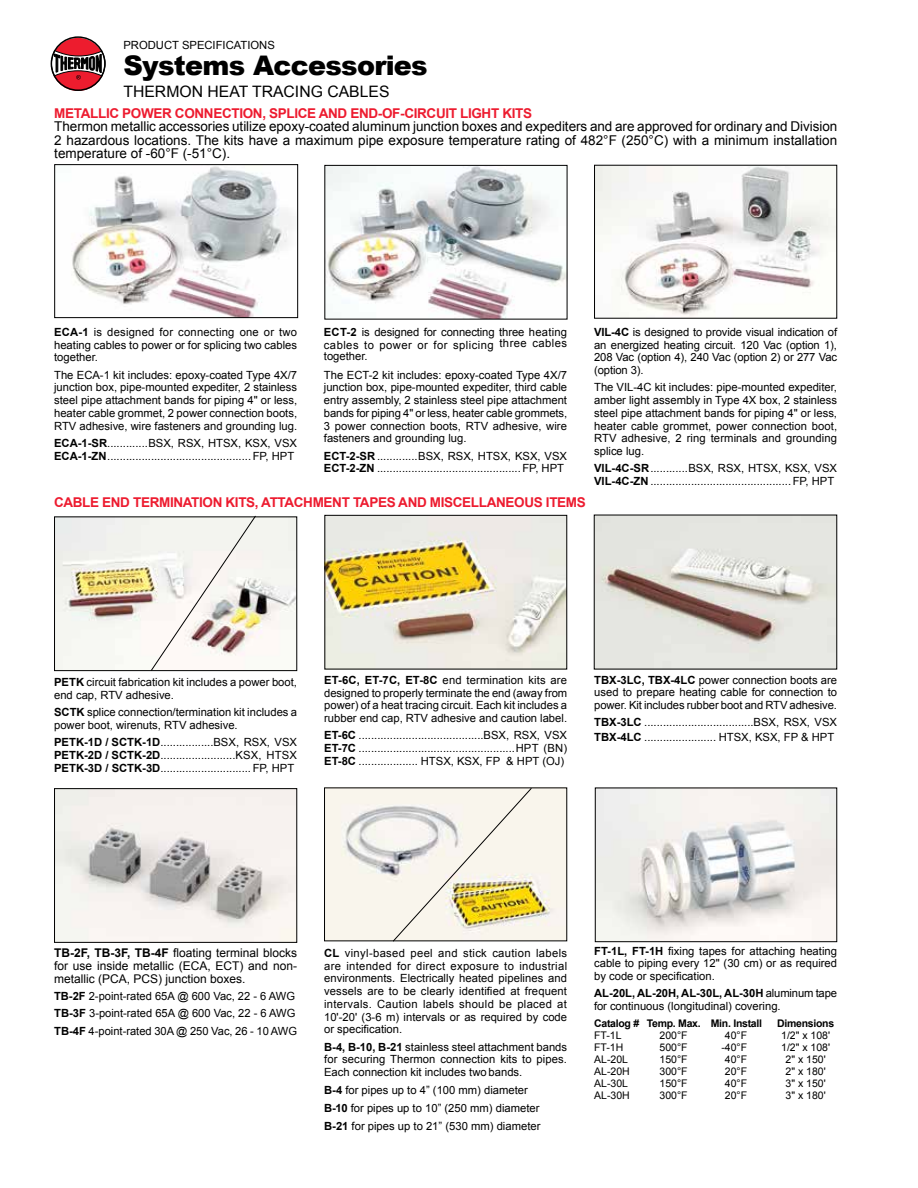
<style>
.page{position:relative;width:918px;height:1188px;background:#fff}
.page>*{position:absolute;margin:0;border:0;box-sizing:border-box;transform-origin:0 0}
.t1{font:900 27px "Arial";letter-spacing:-.025em;color:#000}
.t2{font:15.75px "Arial";color:#000}
.t3{font:13.5px/13.5px "Arial";color:#000;text-align:justify}
.t4{font:700 13.5px "Arial";letter-spacing:-.025em;color:#ed1b2f}
.t5{font:12px/12.8px "Arial";color:#000}
.t6{font:11.25px/12.8px "Arial";color:#000;text-align:justify}
.t7{font:11.25px "Arial";color:#000101}
.t8{font:700 11.25px "Arial";color:#000}
.t9{font:10.5px "Arial";color:#000}
.t10{font:700 10.5px "Arial";letter-spacing:-.025em;color:#000}
.s1{font-weight:700}
</style>
<div class="page">
<div style="left:51px;top:38px;width:54px;height:53px;background:#ed1c2e;border-radius:50%"></div>
<svg style="left:51px;top:50px;width:54px;height:29px"></svg>
<div style="left:51px;top:36px;width:55px;height:55px;border:2px solid #000;border-radius:50%"></div>
<img style="left:596px;top:517px;width:239px;height:150px">
<img style="left:597px;top:790px;width:238px;height:150px">
<div style="left:595px;top:788px;width:242px;height:154px;border:1px solid #000"></div>
<img style="left:56px;top:790px;width:239px;height:151px">
<div style="left:54px;top:788px;width:243px;height:155px;border:1px solid #000"></div>
<img style="left:326px;top:517px;width:239px;height:150px">
<div style="left:324px;top:515px;width:243px;height:154px;border:1px solid #000"></div>
<img style="left:72px;top:166px;width:221px;height:150px">
<div style="left:54px;top:164px;width:244px;height:154px;border:1px solid #000"></div>
<img style="left:596px;top:167px;width:239px;height:150px">
<img style="left:326px;top:167px;width:239px;height:151px">
<div style="left:324px;top:165px;width:243px;height:155px;border:1px solid #000"></div>
<img style="left:326px;top:790px;width:239px;height:149px">
<div style="left:324px;top:788px;width:243px;height:153px;border:1px solid #000"></div>
<img style="left:392px;top:787px;width:140px;height:155px">
<img style="left:56px;top:518px;width:239px;height:151px">
<div style="left:54px;top:516px;width:243px;height:155px;border:1px solid #000"></div>
<svg style="left:150px;top:515px;width:107px;height:157px"></svg>
<p class="t7" style="left:123px;top:38px;width:151px">Product Specifications</p>
<h1 class="t1" style="left:123px;top:46px;width:306px">Systems Accessories</h1>
<h2 class="t2" style="left:123px;top:81px;width:265px">thermon heat tracing cables</h2>
<p class="t4" style="left:54px;top:104px;width:470px">METALLIC POWER CONNECTION, SPLICE AND END-OF-CIRCUIT LIGHT KITS</p>
<p class="t3" style="left:54px;top:120px;width:785px">Thermon metallic accessories utilize epoxy-coated aluminum junction boxes and expediters and are approved for ordinary and Division 2 hazardous locations. The kits have a maximum pipe exposure temperature rating of 482°F (250°C) with a minimum installation temperature of -60°F (-51°C).</p>
<p class="t6" style="left:54px;top:326px;width:245px;text-indent:24px"><span class="s1">-1</span> is designed for connecting one or two heating cables to power or for splicing two cables together.</p>
<p class="t6" style="left:54px;top:368px;width:32px">The ECA</p>
<p class="t8" style="left:54px;top:324px;width:9px">ECA</p>
<p class="t6" style="left:54px;top:368px;width:244px;text-indent:46px">-1 kit includes: epoxy-coated Type 4X/7 junction box, pipe-mounted expediter, 2 stainless steel pipe attachment bands for piping 4" or less, heater cable grommet, 2 power connection boots, RTV adhesive, wire fasteners and grounding lug.</p>
<p class="t8" style="left:54px;top:435px;width:9px">ECA</p>
<p class="t6" style="left:78px;top:437px;width:221px"><span class="s1">-1-SR</span>.............BSX, RSX, HTSX, KSX, VSX</p>
<p class="t8" style="left:54px;top:448px;width:9px">ECA</p>
<p class="t6" style="left:78px;top:449px;width:217px"><span class="s1">-1-ZN</span> ..............................................FP, HPT</p>
<p class="t6" style="left:324px;top:326px;width:245px"><span class="s1">ECT-2</span> is designed for connecting three heating cables to power or for splicing three cables</p>
<p class="t6" style="left:324px;top:347px;width:45px;line-height:18.8px">together.<br>The ECT</p>
<p class="t6" style="left:324px;top:368px;width:245px;text-indent:45px">-2 kit includes: epoxy-coated Type 4X/7 junction box, pipe-mounted expediter, third cable entry assembly, 2 stainless steel pipe attachment bands for piping 4" or less, heater cable grommets, 3 power connection boots, RTV adhesive, wire fasteners and grounding lug.</p>
<p class="t6" style="left:324px;top:449px;width:245px"><span class="s1">ECT-2-SR</span> .............BSX, RSX, HTSX, KSX, VSX<br><span class="s1">ECT-2-ZN</span> ..............................................FP, HPT</p>
<p class="t4" style="left:54px;top:493px;width:523px">CABLE END TERMINATION KITS, ATTACHMENT TAPES AND MISCELLANEOUS ITEMS</p>
<p class="t6" style="left:594px;top:326px;width:245px"><span class="s1">VIL-4C</span> is designed to provide visual indication of an energized heating circuit. 120 Vac (option 1), 208 Vac (option 4), 240 Vac (option 2) or 277 Vac (option 3).</p>
<p class="t6" style="left:594px;top:381px;width:245px">The VIL-4C kit includes: pipe-mounted expediter, amber light assembly in Type 4X box, 2 stainless steel pipe attachment bands for piping 4" or less, heater cable grommet, power connection boot, RTV adhesive, 2 ring terminals and grounding splice lug.</p>
<p class="t6" style="left:594px;top:462px;width:244px"><span class="s1">VIL-4C-SR</span> ............BSX, RSX, HTSX, KSX, VSX<br><span class="s1">VIL-4C-ZN</span> .............................................FP, HPT</p>
<p class="t6" style="left:54px;top:676px;width:244px"><span class="s1">PETK</span> circuit fabrication kit includes a power boot, end cap, RTV adhesive.</p>
<p class="t6" style="left:54px;top:706px;width:244px"><span class="s1">SCTK</span> splice connection/termination kit includes a power boot, wirenuts, RTV adhesive.</p>
<p class="t6" style="left:54px;top:736px;width:244px"><span class="s1">PETK-1D / SCTK-1D</span>.................BSX, RSX, VSX <span class="s1">PETK-2D / SCTK-2D</span>........................KSX, HTSX <span class="s1">PETK-3D / SCTK-3D</span>.............................FP, HPT</p>
<p class="t6" style="left:324px;top:674px;width:245px"><span class="s1">ET-6C, ET-7C, ET-8C</span> end termination kits are designed to properly terminate the end (away from power) of a heat tracing circuit. Each kit includes a rubber end cap, RTV adhesive and caution label.</p>
<p class="t6" style="left:324px;top:729px;width:244px"><span class="s1">ET-6C</span> ........................................BSX, RSX, VSX <span class="s1">ET-7C</span> ..................................................HPT (BN)<br><span class="s1">ET-8C</span> ................... HTSX, KSX, FP &amp; HPT (OJ)</p>
<p class="t6" style="left:594px;top:673px;width:244px"><span class="s1">TBX-3LC , TBX-4LC</span> power connection boots are used to prepare heating cable for connection to power. Kit includes rubber boot and RTV adhesive.</p>
<p class="t6" style="left:594px;top:715px;width:244px;line-height:14.2px"><span class="s1">TBX-3LC</span> ...................................BSX, RSX, VSX<br><span class="s1">TBX-4LC</span> ....................... HTSX, KSX, FP &amp; HPT</p>
<p class="t5" style="left:54px;top:947px;width:244px"><span class="s1">TB-2F, TB-3F, TB-4F</span> floating terminal blocks for use inside metallic (ECA</p>
<p class="t5" style="left:54px;top:960px;width:244px;text-indent:185px">) and non&shy;metallic (PCA, PCS) junction boxes.</p>
<p class="t6" style="left:54px;top:988px;width:243px;line-height:17.2px;text-align:left"><span class="s1">TB-2F</span> 2-point-rated 65A @ 600 Vac, 22 - 6 AWG<br><span class="s1">TB-3F</span> 3-point-rated 65A @ 600 Vac, 22 - 6 AWG<br><span class="s1">TB-4F</span> 4-point-rated 30A @ 250 Vac, 26 - 10 AWG</p>
<p class="t5" style="left:207px;top:960px;width:17px">, ECT</p>
<p class="t6" style="left:324px;top:947px;width:245px"><span class="s1">CL</span> vinyl-based peel and stick caution labels are intended for direct exposure to industrial environments. Electrically heated pipelines and vessels are to be clearly identified at frequent intervals. Caution labels should be placed at 10'-20' (3-6 m) intervals or as required by code or specification.</p>
<p class="t6" style="left:324px;top:1040px;width:244px"><span class="s1">B-4, B-10, B-21</span> stainless steel attachment bands for securing Thermon connection kits to pipes.<br>Each connection kit includes two bands.</p>
<p class="t6" style="left:324px;top:1081px;width:218px;line-height:18px;text-align:left"><span class="s1">B-4</span> for pipes up to 4” (100 mm) diameter<br><span class="s1">B-10</span> for pipes up to 10” (250 mm) diameter<br><span class="s1">B-21</span> for pipes up to 21” (530 mm) diameter</p>
<p class="t6" style="left:594px;top:944px;width:244px"><span class="s1">FT-1L, FT-1H</span> fixing tapes for attaching heating cable to piping every 12" (30 cm) or as required by code or specification.</p>
<p class="t6" style="left:594px;top:987px;width:245px"><span class="s1">AL-20L, AL-20H, AL-30L, AL-30H</span> aluminum tape for continuous (longitudinal) covering.</p>
<p class="t10" style="left:594px;top:1016px;width:169px">CATALOG # TEMP. MAX. MIN. INSTALL</p>
<p class="t10" style="left:777px;top:1016px;width:59px">DIMENSIONS</p>
<p class="t9" style="left:594px;top:1028px;width:25px">FT-1L</p>
<p class="t9" style="left:660px;top:1028px;width:26px">200°F</p>
<p class="t9" style="left:725px;top:1028px;width:20px">40°F</p>
<p class="t9" style="left:781px;top:1028px;width:50px">1/2" x 108'</p>
<p class="t9" style="left:594px;top:1040px;width:26px">FT-1H</p>
<p class="t9" style="left:660px;top:1040px;width:26px">500°F</p>
<p class="t9" style="left:721px;top:1040px;width:24px">-40°F</p>
<p class="t9" style="left:781px;top:1040px;width:50px">1/2" x 108'</p>
<p class="t9" style="left:594px;top:1052px;width:32px">AL-20L</p>
<p class="t9" style="left:660px;top:1052px;width:26px">150°F</p>
<p class="t9" style="left:725px;top:1052px;width:20px">40°F</p>
<p class="t9" style="left:786px;top:1052px;width:42px">2" x 150'</p>
<p class="t9" style="left:594px;top:1064px;width:33px">AL-20H</p>
<p class="t9" style="left:660px;top:1064px;width:26px">300°F</p>
<p class="t9" style="left:725px;top:1064px;width:20px">20°F</p>
<p class="t9" style="left:786px;top:1064px;width:42px">2" x 180'</p>
<p class="t9" style="left:594px;top:1076px;width:32px">AL-30L</p>
<p class="t9" style="left:660px;top:1076px;width:26px">150°F</p>
<p class="t9" style="left:725px;top:1076px;width:20px">40°F</p>
<p class="t9" style="left:786px;top:1076px;width:42px">3" x 150'</p>
<p class="t9" style="left:594px;top:1088px;width:33px">AL-30H</p>
<p class="t9" style="left:660px;top:1088px;width:26px">300°F</p>
<p class="t9" style="left:725px;top:1088px;width:20px">20°F</p>
<p class="t9" style="left:786px;top:1088px;width:42px">3" x 180'</p>
</div>
